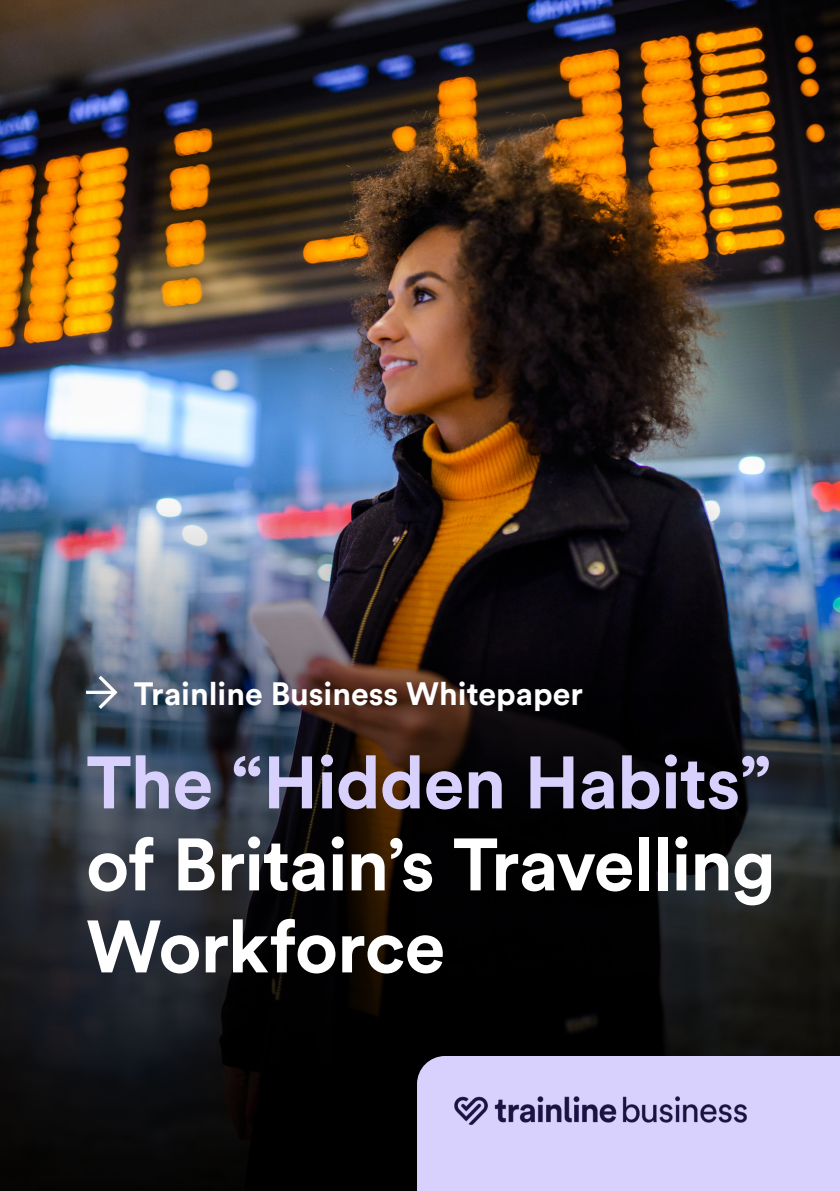
<style>
.page{position:relative;width:840px;height:1191px;background:#fff}
.page>*{position:absolute;margin:0;border:0;box-sizing:border-box;transform-origin:0 0}
.t1{font:700 73.2px/82px "TL Circular";letter-spacing:-.015em;color:#fff}
.t2{font:700 73.2px "TL Circular";letter-spacing:-.015em;color:#d9d1fd}
.t3{font:700 32px "TL Circular";color:#fff}
</style>
<div class="page">
<img style="left:0;top:0;width:839px;height:495px">
<img style="left:0;top:495px;width:839px;height:696px">
<div style="left:417px;top:1056px;width:422px;height:135px;background:#d9d1fd"></div>
<img style="left:432px;top:1061px;width:336px;height:99px">
<svg style="left:86px;top:675px;width:32px;height:34px"></svg>
<p class="t3" style="left:134px;top:672px;width:450px">Trainline Business Whitepaper</p>
<p class="t2" style="left:86px;top:735px;width:686px">The “Hidden Habits”</p>
<p class="t1" style="left:86px;top:822px;width:690px">of Britain’s Travelling<br>Workforce</p>
</div>
